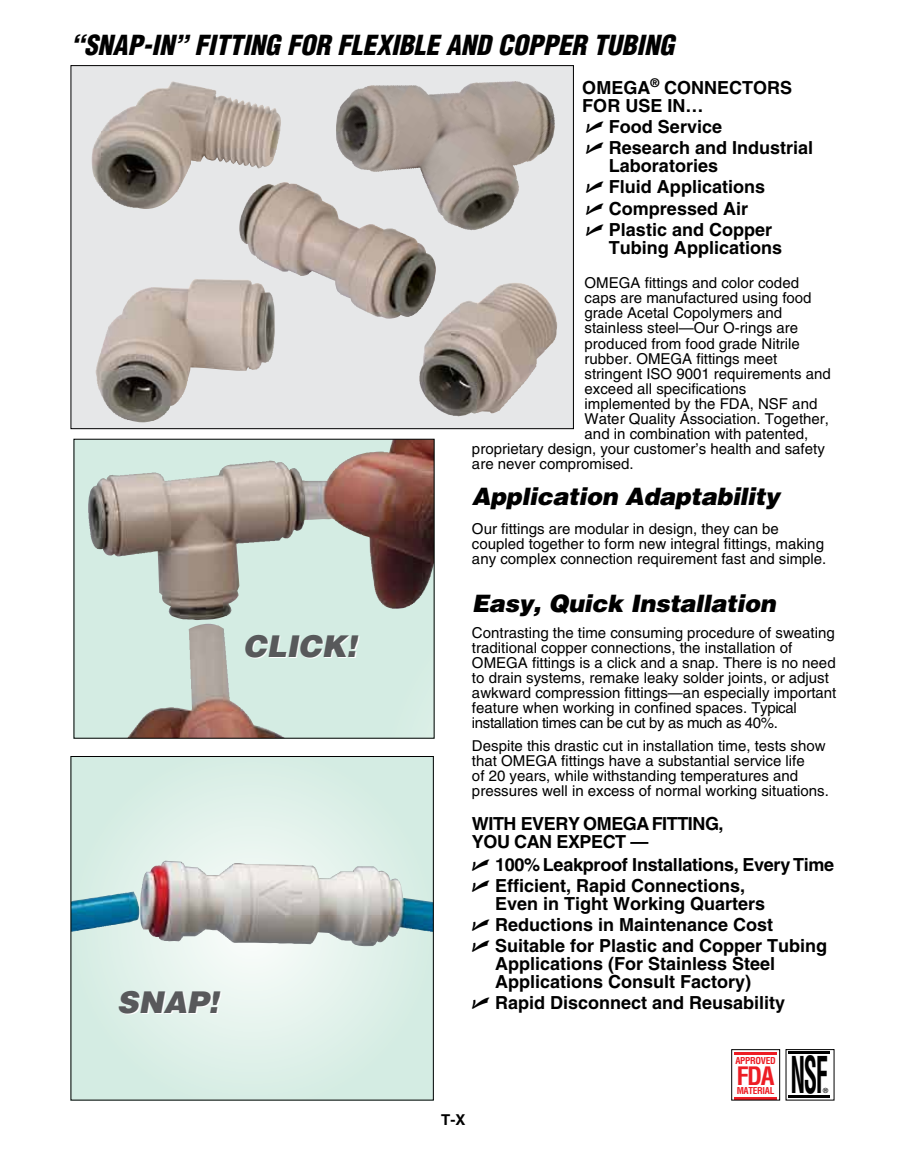
<style>
.page{position:relative;width:905px;height:1168px;background:#fff}
.page>*{position:absolute;margin:0;border:0;box-sizing:border-box;transform-origin:0 0}
.t1{font:700 condensed 49.35px "Helvetica";color:#000;scale:.49 1}
.t2{font:italic 900 30px "Helvetica";color:#58595b}
.t3{font:italic 900 condensed 27px "Helvetica";color:#000}
.t4{font:700 condensed 24.75px "Helvetica";color:#ed1d24}
.t5{font:italic 900 24px "Helvetica";letter-spacing:-.015em;color:#000}
.t6{font:700 18px/21px "Helvetica";color:#000}
.t7{font:700 18px/18px "Helvetica";letter-spacing:-.025em;color:#000}
.t8{font:15px/15px "Helvetica";color:#000}
.t9{font:700 15px "Helvetica";color:#000}
.t10{font:700 condensed 9.3px "Helvetica";letter-spacing:-.03em;color:#ed1d24}
.t11{font:700 condensed 6.75px "Helvetica";color:#000}
.s1{font-family:"Universal Newswith Comm Pi";font-weight:400}
.s2{color:#fff}
</style>
<div class="page">
<svg style="left:73px;top:67px;width:498px;height:360px;background:#cfccc9"></svg>
<svg style="left:73px;top:758px;width:358px;height:340px;background:#d5eae4"></svg>
<svg style="left:76px;top:441px;width:356px;height:295px;background:#b7bbb2"></svg>
<img style="left:164px;top:441px;width:228px;height:40px">
<img style="left:140px;top:861px;width:203px;height:83px">
<hr style="left:788px;top:1096px;width:41px;height:2px;background:#000">
<hr style="left:788px;top:1051px;width:41px;height:2px;background:#000">
<hr style="left:734px;top:1097px;width:42px;height:2px;background:#ed1d24">
<hr style="left:734px;top:1052px;width:42px;height:2px;background:#ed1d24">
<div style="left:731px;top:1049px;width:49px;height:51px;border:1px solid #000"></div>
<img style="left:91px;top:81px;width:110px;height:128px">
<img style="left:96px;top:279px;width:153px;height:143px">
<img style="left:413px;top:81px;width:101px;height:14px">
<img style="left:239px;top:182px;width:115px;height:123px">
<img style="left:419px;top:283px;width:95px;height:133px">
<h3 class="t3" style="left:71px;top:28px;width:605px">“SNAP-IN” FITTING FOR FLEXIBLE AND COPPER TUBING</h3>
<p class="t6" style="left:582px;top:78px;width:209px;line-height:18px">OMEGA<sup>®</sup> Connectors<br>For Use In…</p>
<p class="t6" style="left:586px;top:116px;width:229px"><span class="s1">U</span> Food Service<br><span class="s1">U</span> Research and Industrial</p>
<p class="t6" style="left:586px;top:155px;width:188px;text-indent:23px">Laboratories<br><span class="s1">U</span> Fluid Applications<br><span class="s1">U</span> Compressed Air<br><span class="s1">U</span> Plastic and Copper</p>
<p class="t6" style="left:609px;top:236px;width:175px">Tubing Applications</p>
<p class="t8" style="left:584px;top:276px;width:216px">OMEGA fittings and color coded</p>
<p class="t8" style="left:584px;top:291px;width:228px">caps are manufactured using food</p>
<p class="t8" style="left:584px;top:306px;width:199px">grade Acetal Copolymers and</p>
<p class="t8" style="left:584px;top:321px;width:215px">stainless steel—Our O-rings are</p>
<p class="t8" style="left:584px;top:336px;width:217px">produced from food grade Nitrile</p>
<p class="t8" style="left:584px;top:351px;width:194px">rubber. OMEGA fittings meet</p>
<p class="t8" style="left:584px;top:366px;width:247px">stringent ISO 9001 requirements and</p>
<p class="t8" style="left:584px;top:381px;width:163px">exceed all specifications</p>
<p class="t8" style="left:584px;top:396px;width:234px">implemented by the FDA, NSF and</p>
<p class="t8" style="left:584px;top:411px;width:246px">Water Quality Association. Together,</p>
<p class="t8" style="left:584px;top:426px;width:225px">and in combination with patented,</p>
<p class="t8" style="left:472px;top:441px;width:354px">proprietary design, your customer’s health and safety</p>
<p class="t8" style="left:472px;top:456px;width:163px">are never compromised.</p>
<h3 class="t5" style="left:472px;top:481px;width:309px">Application Adaptability</h3>
<h2 class="t2" style="left:243px;top:627px;width:115px">Cli<span class="s2">c</span>k!</h2>
<h2 class="t2" style="left:117px;top:982px;width:103px">SNAP!</h2>
<p class="t8" style="left:472px;top:521px;width:356px">Our fittings are modular in design, they can be coupled together to form new integral fittings, making any complex connection requirement fast and simple.</p>
<h3 class="t5" style="left:472px;top:587px;width:305px">Easy, Quick Installation</h3>
<p class="t8" style="left:472px;top:625px;width:366px">Contrasting the time consuming procedure of sweating traditional copper connections, the installation of OMEGA fittings is a click and a snap. There is no need to drain systems, remake leaky solder joints, or adjust awkward compression fittings—an especially important feature when working in confined spaces. Typical installation times can be cut by as much as 40%.</p>
<p class="t8" style="left:472px;top:738px;width:358px">Despite this drastic cut in installation time, tests show that OMEGA fittings have a substantial service life<br>of 20 years, while withstanding temperatures and pressures well in excess of normal working situations.</p>
<p class="t7" style="left:472px;top:814px;width:253px">With every OMEGA fitting , you can expect —</p>
<p class="t6" style="left:472px;top:853px;width:364px"><span class="s1">U</span> 100% Leakproof Installations, Every Time<br><span class="s1">U</span> Efficient, Rapid Connections,</p>
<p class="t6" style="left:472px;top:892px;width:357px;text-indent:23px">Even in Tight Working Quarters<br><span class="s1">U</span> Reductions in Maintenance Cost<br><span class="s1">U</span> Suitable for Plastic and Copper Tubing</p>
<p class="t6" style="left:495px;top:954px;width:282px;line-height:18px">Applications (For Stainless Steel<br>Applications Consult Factory)</p>
<p class="t6" style="left:472px;top:991px;width:315px"><span class="s1">U</span> Rapid Disconnect and Reusability</p>
<p class="t9" style="left:441px;top:1111px;width:26px">T-X</p>
<p class="t10" style="left:735px;top:1055px;width:42px">APPROVED</p>
<h3 class="t4" style="left:736px;top:1060px;width:40px">FDA</h3>
<p class="t10" style="left:736px;top:1085px;width:39px">MATERIAL</p>
<h1 class="t1" style="left:790px;top:1044px;width:78px">NSF</h1>
<p class="t11" style="left:822px;top:1087px;width:7px">®</p>
</div>
